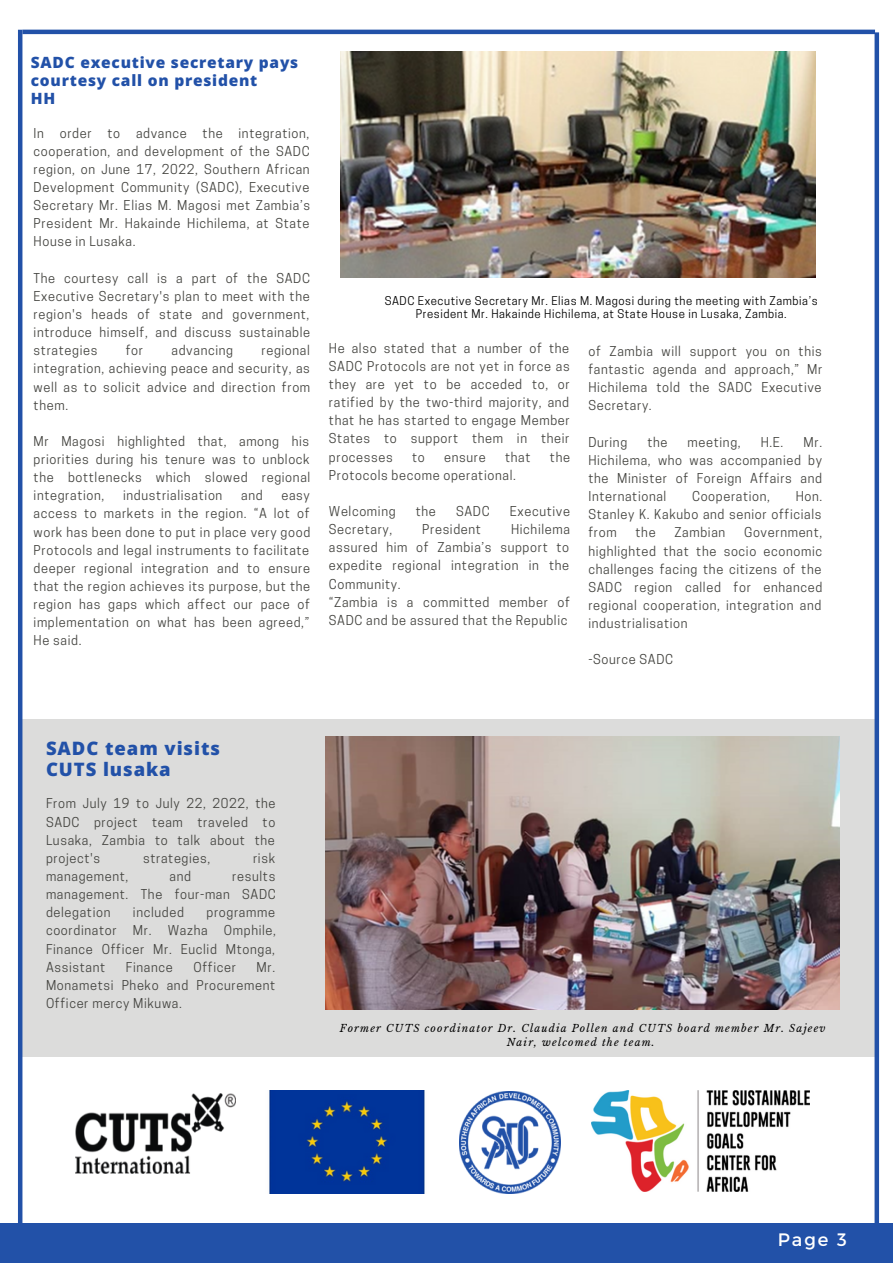
<style>
.page{position:relative;width:893px;height:1264px;background:#fff}
.page>*{position:absolute;margin:0;border:0;box-sizing:border-box;transform-origin:0 0}
.t1{font:800 18.45px/21.3px "Open Sans";letter-spacing:.05em;color:#2251a8}
.t2{font:18px "Montserrat";color:#fff}
.t3{font:800 15.45px/18px "Open Sans";letter-spacing:.05em;color:#2251a8}
.t4{font:12.75px/18.1px "Cooper Hewitt";letter-spacing:.05em;color:#444440;text-align:justify}
.t5{font:11.4px/13.2px "Cooper Hewitt";letter-spacing:.05em;color:#000;text-align:center}
.t6{font:italic 10.35px/14.7px "Libre Baskerville";letter-spacing:.11em;color:#000;text-align:center}
</style>
<div class="page">
<div style="left:0;top:1223px;width:892px;height:39px;background:#2251a8"></div>
<img style="left:340px;top:52px;width:475px;height:226px">
<div style="left:22px;top:719px;width:852px;height:337px;background:#dcdcdb"></div>
<img style="left:326px;top:736px;width:513px;height:273px">
<img style="left:75px;top:1093px;width:160px;height:80px">
<img style="left:269px;top:1090px;width:156px;height:103px">
<img style="left:459px;top:1091px;width:101px;height:102px">
<img style="left:591px;top:1090px;width:218px;height:101px">
<hr style="left:18px;top:30px;width:4px;height:1197px;background:#2251a8">
<div style="left:874px;top:32px;width:5px;height:1197px;background:#2251a8"></div>
<hr style="left:22px;top:30px;width:853px;height:4px;background:#2251a8">
<p class="t3" style="left:31px;top:53px;width:269px">SADC executive secretary pays courtesy call on president<br>HH</p>
<p class="t4" style="left:34px;top:125px;width:278px">In order to advance the integration, cooperation, and development of the SADC region, on June 17, 2022, Southern African Development Community (SADC), Executive Secretary Mr. Elias M. Magosi met Zambia’s President Mr. Hakainde Hichilema, at State House in Lusaka.</p>
<p class="t4" style="left:34px;top:270px;width:278px">The courtesy call is a part of the SADC Executive Secretary's plan to meet with the region's heads of state and government, introduce himself, and discuss sustainable strategies</p>
<p class="t4" style="left:126px;top:343px;width:19px">for</p>
<p class="t4" style="left:171px;top:343px;width:63px">advancing</p>
<p class="t4" style="left:34px;top:343px;width:278px;text-indent:228px">regional integration, achieving peace and security, as well as to solicit advice and direction from them.</p>
<p class="t4" style="left:34px;top:433px;width:278px">Mr Magosi highlighted that, among his priorities during his tenure was to unblock the bottlenecks which slowed regional integration,</p>
<p class="t4" style="left:123px;top:488px;width:101px">industrialisation</p>
<p class="t4" style="left:241px;top:488px;width:23px">and</p>
<p class="t4" style="left:34px;top:488px;width:278px;text-indent:248px">easy access to markets in the region. “A lot of work has been done to put in place very good Protocols and legal instruments to facilitate deeper regional integration and to ensure that the region achieves its purpose, but the region has gaps which affect our pace of implementation on what has been agreed,” He said.</p>
<p class="t5" style="left:384px;top:296px;width:434px">SADC Executive Secretary Mr. Elias M. Magosi during the meeting with Zambia’s<br>President Mr. Hakainde Hichilema, at State House in Lusaka, Zambia.</p>
<p class="t4" style="left:329px;top:340px;width:242px">He also stated that a number of the SADC Protocols are not yet in force as they are yet to be acceded to, or ratified by the two-third majority, and that he has started to engage Member States to support them in their processes</p>
<p class="t4" style="left:412px;top:449px;width:14px">to</p>
<p class="t4" style="left:444px;top:449px;width:43px">ensure</p>
<p class="t4" style="left:505px;top:449px;width:27px">that</p>
<p class="t4" style="left:550px;top:449px;width:22px">the</p>
<p class="t4" style="left:329px;top:467px;width:188px">Protocols become operational.</p>
<p class="t4" style="left:329px;top:504px;width:68px">Welcoming</p>
<p class="t4" style="left:416px;top:504px;width:22px">the</p>
<p class="t4" style="left:456px;top:504px;width:35px">SADC</p>
<p class="t4" style="left:510px;top:504px;width:62px">Executive</p>
<p class="t4" style="left:329px;top:522px;width:65px">Secretary,</p>
<p class="t4" style="left:422px;top:522px;width:60px">President</p>
<p class="t4" style="left:329px;top:522px;width:242px;text-align:left;text-indent:182px">Hichilema assured him of Zambia’s support to expedite regional integration in the<br>Community.<br>“Zambia is a committed member of<br>SADC and be assured that the Republic</p>
<p class="t4" style="left:588px;top:344px;width:235px">of Zambia will support you on this fantastic agenda and approach,” Mr Hichilema told the SADC Executive Secretary.</p>
<p class="t4" style="left:588px;top:434px;width:40px">During</p>
<p class="t4" style="left:647px;top:434px;width:22px">the</p>
<p class="t4" style="left:687px;top:434px;width:54px">meeting,</p>
<p class="t4" style="left:760px;top:434px;width:24px">H.E.</p>
<p class="t4" style="left:588px;top:434px;width:235px;text-indent:215px">Mr.<br>Hichilema, who was accompanied by the Minister of Foreign Affairs and International</p>
<p class="t4" style="left:692px;top:489px;width:79px">Cooperation,</p>
<p class="t4" style="left:588px;top:489px;width:235px;text-indent:207px">Hon.<br>Stanley K. Kakubo and senior officials from</p>
<p class="t4" style="left:635px;top:525px;width:22px">the</p>
<p class="t4" style="left:674px;top:525px;width:52px">Zambian</p>
<p class="t4" style="left:588px;top:525px;width:235px;text-indent:156px">Government, highlighted that the socio economic challenges facing the citizens of the SADC region called for enhanced regional cooperation, integration and industrialisation</p>
<p class="t4" style="left:588px;top:652px;width:86px">-Source SADC</p>
<h1 class="t1" style="left:46px;top:736px;width:175px">SADC team visits<br>CUTS lusaka</h1>
<p class="t4" style="left:46px;top:796px;width:231px">From July 19 to July 22, 2022, the SADC project team traveled to Lusaka, Zambia to talk about the project's</p>
<p class="t4" style="left:143px;top:850px;width:69px">strategies,</p>
<p class="t4" style="left:253px;top:850px;width:24px">risk</p>
<p class="t4" style="left:46px;top:868px;width:231px;text-indent:186px">results management. The four-man SADC delegation</p>
<p class="t4" style="left:46px;top:868px;width:84px">management,</p>
<p class="t4" style="left:169px;top:868px;width:23px">and</p>
<p class="t4" style="left:133px;top:905px;width:52px">included</p>
<p class="t4" style="left:206px;top:905px;width:70px">programme</p>
<p class="t4" style="left:46px;top:923px;width:231px;text-indent:178px">Omphile, Finance Officer Mr. Euclid Mtonga, Assistant</p>
<p class="t4" style="left:46px;top:923px;width:72px">coordinator</p>
<p class="t4" style="left:133px;top:923px;width:76px">Mr. Wazha</p>
<p class="t4" style="left:126px;top:959px;width:48px">Finance</p>
<p class="t4" style="left:193px;top:959px;width:44px">Officer</p>
<p class="t4" style="left:46px;top:959px;width:231px;text-indent:210px">Mr.<br>Monametsi Pheko and Procurement Officer mercy Mikuwa.</p>
<p class="t6" style="left:340px;top:1020px;width:487px">Former CUTS coordinator Dr. Claudia Pollen and CUTS board member Mr. Sajeev<br>Nair, welcomed the team.</p>
<h2 class="t2" style="left:777px;top:1227px;width:71px">Page 3</h2>
</div>
